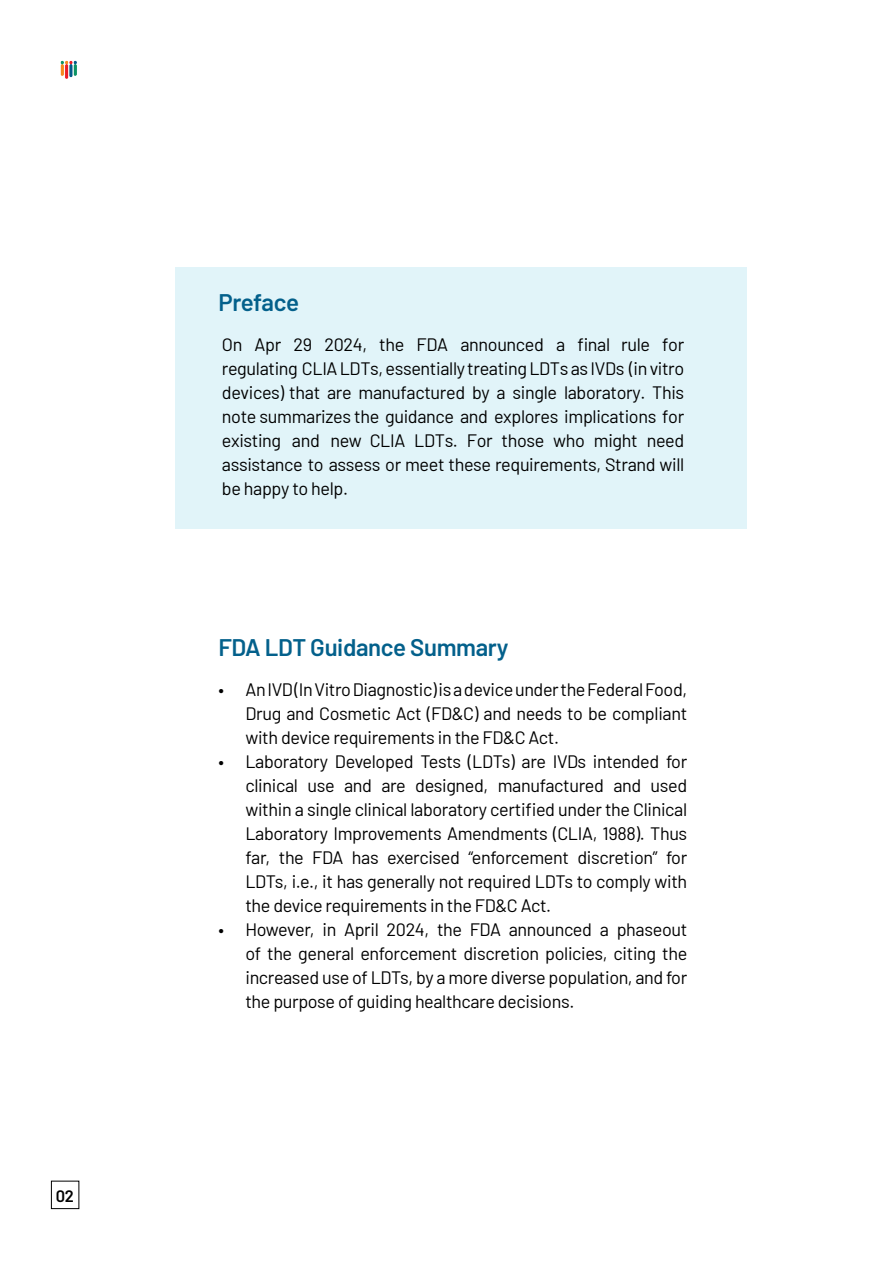
<style>
.page{position:relative;width:893px;height:1263px;background:#fff}
.page>*{position:absolute;margin:0;border:0;box-sizing:border-box;transform-origin:0 0}
.t1{font:600 24px "Barlow";letter-spacing:-.015em;color:#03608b}
.t2{font:18px/24px "Barlow";letter-spacing:-.02em;color:#000;text-align:justify}
.t3{font:600 16.5px "Barlow";color:#000}
</style>
<div class="page">
<div style="left:51px;top:1181px;width:28px;height:28px;border:1px solid #000"></div>
<div style="left:175px;top:267px;width:571px;height:262px;background:#e1f4f9"></div>
<p class="t3" style="left:56px;top:1183px;width:20px">02</p>
<h1 class="t1" style="left:218px;top:284px;width:82px">Preface</h1>
<p class="t2" style="left:222px;top:331px;width:464px">On Apr 29 2024, the FDA announced a final rule for regulating CLIALDTs,essentially treatingLDTsas IVDs (invitro devices) that are manufactured by a single laboratory. This note summarizes the guidance and explores implications for existing and new CLIA LDTs. For those who might need assistance to assess or meet these requirements, Strand will be happy to help.</p>
<h1 class="t1" style="left:218px;top:629px;width:292px">FDA LDT Guidance Summary</h1>
<p class="t2" style="left:245px;top:676px;width:443px;text-indent:-27px">• An IVD (In Vitro Diagnostic) is a device under the Federal Food, Drug and Cosmetic Act (FD&amp;C) and needs to be compliant with device requirements in the FD&amp;C Act.</p>
<p class="t2" style="left:245px;top:748px;width:443px;text-indent:-27px">• Laboratory Developed Tests (LDTs) are IVDs intended for clinical use and are designed, manufactured and used within a single clinical laboratory certified under the Clinical Laboratory Improvements Amendments (CLIA, 1988). Thus far, the FDA has exercised “enforcement discretion” for LDTs, i.e., it has generally not required LDTs to comply with the device requirements in the FD&amp;C Act.</p>
<p class="t2" style="left:245px;top:916px;width:443px;text-indent:-27px">• However, in April 2024, the FDA announced a phaseout of the general enforcement discretion policies, citing the increased use of LDTs, by a more diverse population, and for the purpose of guiding healthcare decisions.</p>
</div>
